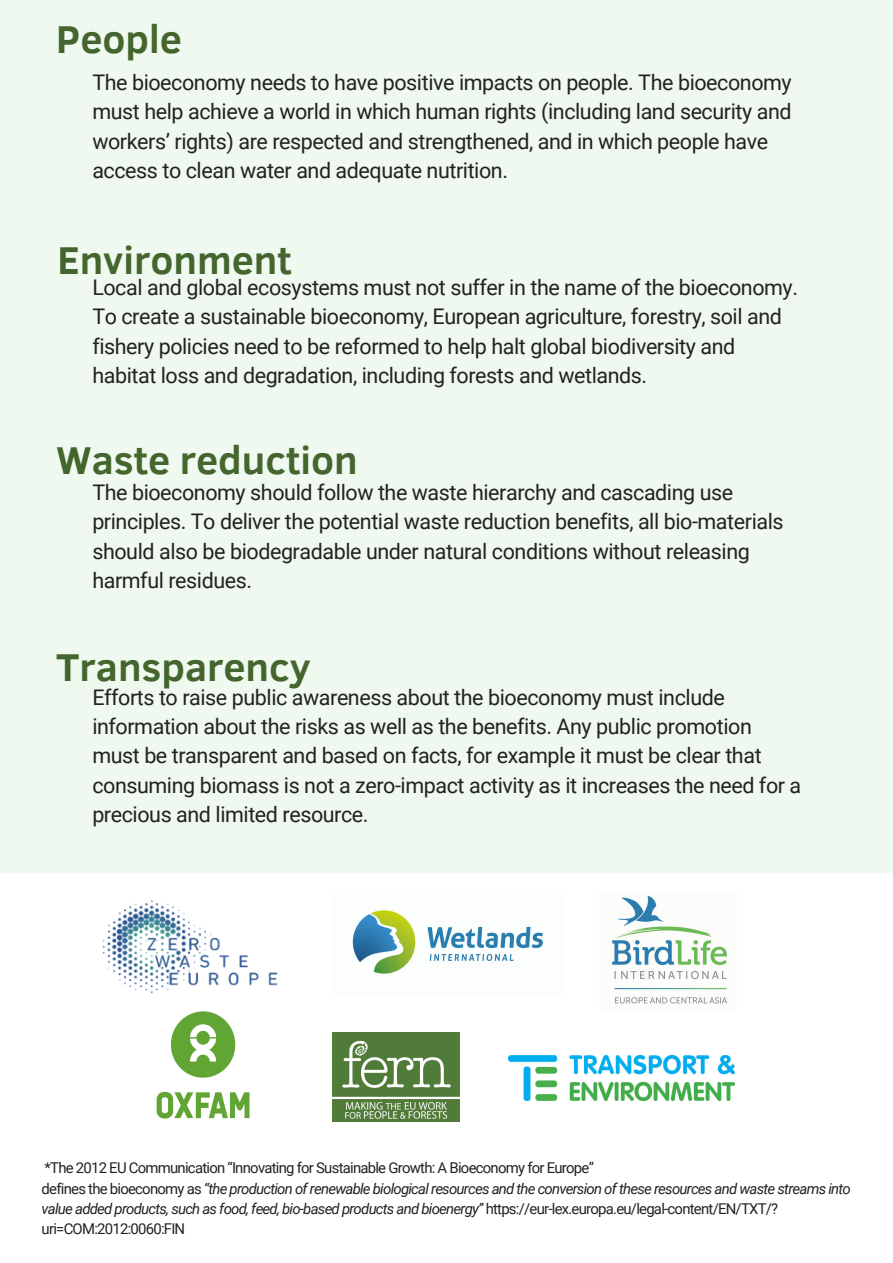
<style>
.page{position:relative;width:893px;height:1263px;background:#fff}
.page>*{position:absolute;margin:0;border:0;box-sizing:border-box;transform-origin:0 0}
.t1{font:700 39.75px "Clear Sans";color:#44652d}
.t2{font:21.45px/29.2px "Roboto";letter-spacing:-.02em;color:#222}
.t3{font:14.85px/20.2px "Roboto";letter-spacing:-.05em;color:#222}
.s1{font-style:italic}
</style>
<div class="page">
<div style="left:0;top:0;width:893px;height:873px;background:#eff9f0"></div>
<img style="left:332px;top:1032px;width:127px;height:89px">
<img style="left:156px;top:1011px;width:94px;height:108px">
<img style="left:102px;top:900px;width:176px;height:94px">
<img style="left:509px;top:1055px;width:225px;height:45px">
<img style="left:352px;top:910px;width:191px;height:64px">
<img style="left:612px;top:895px;width:115px;height:109px">
<h1 class="t1" style="left:56px;top:10px;width:127px">People</h1>
<p class="t2" style="left:92px;top:68px;width:701px">The bioeconomy needs to have positive impacts on people. The bioeconomy must help achieve a world in which human rights (including land security and workers’ rights) are respected and strengthened, and in which people have access to clean water and adequate nutrition.</p>
<h1 class="t1" style="left:57px;top:231px;width:236px">Environment</h1>
<p class="t2" style="left:92px;top:273px;width:707px">Local and global ecosystems must not suffer in the name of the bioeconomy.<br>To create a sustainable bioeconomy, European agriculture, forestry, soil and fishery policies need to be reformed to help halt global biodiversity and habitat loss and degradation, including forests and wetlands.</p>
<h1 class="t1" style="left:56px;top:431px;width:303px">Waste reduction</h1>
<p class="t2" style="left:92px;top:478px;width:693px">The bioeconomy should follow the waste hierarchy and cascading use principles. To deliver the potential waste reduction benefits, all bio-materials should also be biodegradable under natural conditions without releasing harmful residues.</p>
<h1 class="t1" style="left:56px;top:638px;width:256px">Transparency</h1>
<p class="t2" style="left:92px;top:683px;width:710px">Efforts to raise public awareness about the bioeconomy must include information about the risks as well as the benefits. Any public promotion must be transparent and based on facts, for example it must be clear that consuming biomass is not a zero-impact activity as it increases the need for a precious and limited resource.</p>
<p class="t3" style="left:42px;top:1158px;width:811px">*The 2012 EU Communication “Innovating for Sustainable Growth: A Bioeconomy for Europe”<br>defines the bioeconomy as <span class="s1">“the production of renewable biological resources and the conversion of these resources and waste streams into value added products, such as food, feed, bio-based products and bioenergy”</span> https://eur-lex.europa.eu/legal-content/EN/TXT/? uri=COM:2012:0060:FIN</p>
</div>
